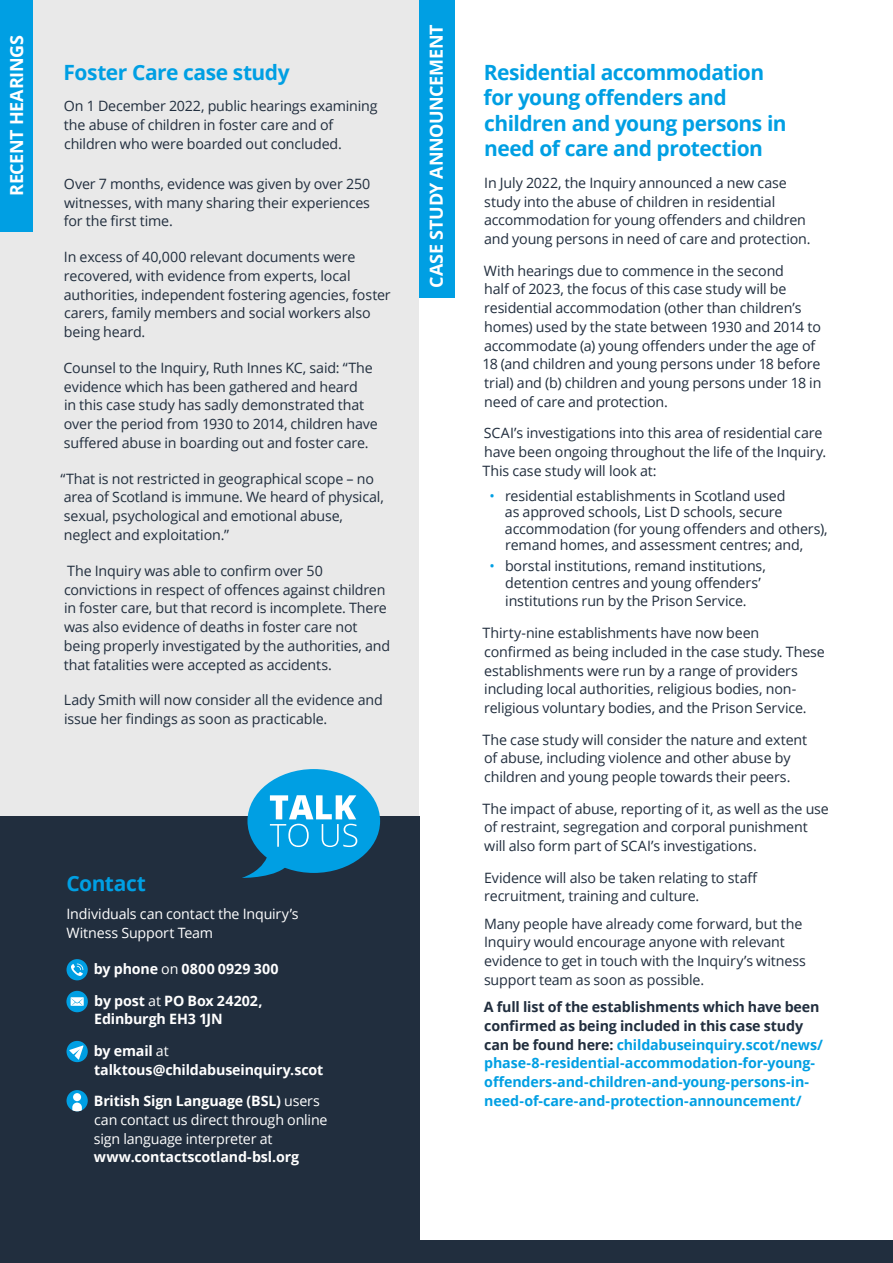
<style>
.page{position:relative;width:893px;height:1263px;background:#e9e9e9}
.page>*{position:absolute;margin:0;border:0;box-sizing:border-box;transform-origin:0 0}
.t1{font:700 21px/25.5px "Open Sans";letter-spacing:-.025em;color:#009fe3}
.t2{font:700 18px "Open Sans";letter-spacing:-.015em;color:#fff}
.t3{font:14.25px/18.8px "Open Sans";letter-spacing:-.01em;color:#212e3e}
.t4{font:700 14.25px/18.8px "Open Sans";letter-spacing:-.01em;color:#009fe3}
.t5{font:14.25px/18.8px "Open Sans";letter-spacing:-.01em;color:#fff}
.t6{font:700 14.25px/18.8px "Open Sans";letter-spacing:-.01em;color:#fff}
.s1{font-weight:400}
.s2{font-weight:700}
.s3{color:#009fe3}
.s4{color:#212e3e}
</style>
<div class="page">
<div style="left:0;top:1239px;width:893px;height:24px;background:#212e3e"></div>
<div style="left:420px;top:0;width:473px;height:1239px;background:#fff"></div>
<div style="left:0;top:816px;width:420px;height:447px;background:#212e3e"></div>
<div style="left:0;top:0;width:32px;height:231px;background:#009fe3"></div>
<div style="left:420px;top:0;width:35px;height:297px;background:#009fe3"></div>
<div style="left:67px;top:959px;width:21px;height:21px;background:#009fe3;border-radius:50%"></div>
<svg style="left:71px;top:963px;width:12px;height:13px"></svg>
<div style="left:67px;top:1041px;width:21px;height:21px;background:#009fe3;border-radius:50%"></div>
<svg style="left:69px;top:1045px;width:14px;height:14px"></svg>
<div style="left:67px;top:1090px;width:21px;height:21px;background:#009fe3;border-radius:50%"></div>
<svg style="left:72px;top:1102px;width:10px;height:9px"></svg>
<div style="left:73px;top:1093px;width:8px;height:8px;background:#fff;border-radius:50%"></div>
<div style="left:247px;top:769px;width:133px;height:104px;background:#009fe3;border-radius:50%"></div>
<svg style="left:242px;top:795px;width:115px;height:83px"></svg>
<div style="left:66px;top:991px;width:22px;height:21px;background:#009fe3;border-radius:50%"></div>
<svg style="left:71px;top:997px;width:13px;height:9px"></svg>
<svg style="left:71px;top:998px;width:13px;height:8px"></svg>
<p class="t2" style="left:4px;top:196px;width:163px;rotate:-90deg">RECENT HEARINGS</p>
<p class="t2" style="left:424px;top:288px;width:265px;rotate:-90deg">CASE STUDY ANNOUNCEMENT</p>
<h1 class="t1" style="left:64px;top:59px;width:228px">Foster Care case study</h1>
<p class="t3" style="left:64px;top:96px;width:315px">On 1 December 2022, public hearings examining the abuse of children in foster care and of children who were boarded out concluded.</p>
<p class="t3" style="left:64px;top:174px;width:308px;text-align:justify">Over 7 months, evidence was given by over 250 witnesses, with many sharing their experiences for the first time.</p>
<p class="t3" style="left:64px;top:247px;width:329px">In excess of 40,000 relevant documents were recovered, with evidence from experts, local authorities, independent fostering agencies, foster carers, family members and social workers also being heard.</p>
<p class="t3" style="left:64px;top:358px;width:316px">Counsel to the Inquiry, Ruth Innes KC, said: “The evidence which has been gathered and heard<br>in this case study has sadly demonstrated that over the period from 1930 to 2014, children have suffered abuse in boarding out and foster care.</p>
<p class="t3" style="left:60px;top:469px;width:325px">“That is not restricted in geographical scope – no area of Scotland is immune. We heard of physical, sexual, psychological and emotional abuse, neglect and exploitation.”</p>
<p class="t3" style="left:64px;top:561px;width:328px">The Inquiry was able to confirm over 50 convictions in respect of offences against children in foster care, but that record is incomplete. There was also evidence of deaths in foster care not being properly investigated by the authorities, and that fatalities were accepted as accidents.</p>
<p class="t3" style="left:64px;top:690px;width:321px">Lady Smith will now consider all the evidence and issue her findings as soon as practicable.</p>
<h1 class="t1" style="left:67px;top:870px;width:81px">Contact</h1>
<p class="t5" style="left:67px;top:904px;width:234px">Individuals can contact the Inquiry’s<br>Witness Support Team</p>
<p class="t6" style="left:94px;top:959px;width:186px">by phone <span class="s1">on</span> 0800 0929 300</p>
<p class="t6" style="left:94px;top:990px;width:170px">by post <span class="s1">at</span> PO Box 24202,<br>Edinburgh EH3 1JN</p>
<p class="t6" style="left:94px;top:1041px;width:231px">by email <span class="s1">at </span>talktous@childabuseinquiry.scot</p>
<p class="t5" style="left:94px;top:1091px;width:235px"><span class="s2">British Sign Language (BSL)</span> users can contact us direct through online sign language interpreter at</p>
<p class="t6" style="left:94px;top:1147px;width:207px">www.contactscotland-bsl.org</p>
<h1 class="t1" style="left:484px;top:59px;width:304px">Residential accommodation for young offenders and children and young persons in need of care and protection</h1>
<p class="t3" style="left:484px;top:173px;width:328px">In July 2022, the Inquiry announced a new case study into the abuse of children in residential accommodation for young offenders and children and young persons in need of care and protection.</p>
<p class="t3" style="left:482px;top:261px;width:340px">With hearings due to commence in the second<br>half of 2023, the focus of this case study will be residential accommodation (other than children’s homes) used by the state between 1930 and 2014 to accommodate (a) young offenders under the age of 18 (and children and young persons under 18 before trial) and (b) children and young persons under 18 in need of care and protection.</p>
<p class="t3" style="left:483px;top:423px;width:345px">SCAI’s investigations into this area of residential care have been ongoing throughout the life of the Inquiry.<br>This case study will look at:</p>
<p class="t3" style="left:505px;top:487px;width:324px;line-height:16.5px;text-indent:-15px"><span class="s3">•</span> residential establishments in Scotland used<br>as approved schools, List D schools, secure accommodation (for young offenders and others), remand homes, and assessment centres; and,</p>
<p class="t3" style="left:505px;top:557px;width:262px;line-height:16.5px;text-indent:-16px"><span class="s3">•</span> borstal institutions, remand institutions, detention centres and young offenders’</p>
<p class="t3" style="left:505px;top:592px;width:243px">institutions run by the Prison Service.</p>
<p class="t3" style="left:483px;top:623px;width:344px">Thirty-nine establishments have now been confirmed as being included in the case study. These establishments were run by a range of providers including local authorities, religious bodies, non&shy;religious voluntary bodies, and the Prison Service.</p>
<p class="t3" style="left:483px;top:730px;width:326px">The case study will consider the nature and extent of abuse, including violence and other abuse by children and young people towards their peers.</p>
<p class="t3" style="left:483px;top:799px;width:348px">The impact of abuse, reporting of it, as well as the use of restraint, segregation and corporal punishment will also form part of SCAI’s investigations.</p>
<p class="t3" style="left:484px;top:868px;width:275px">Evidence will also be taken relating to staff recruitment, training and culture.</p>
<p class="t3" style="left:484px;top:914px;width:323px">Many people have already come forward, but the Inquiry would encourage anyone with relevant evidence to get in touch with the Inquiry’s witness support team as soon as possible.</p>
<p class="t4" style="left:484px;top:997px;width:341px"><span class="s4">A full list of the establishments which have been confirmed as being included in this case study can be found here:</span> childabuseinquiry.scot/news/ phase-8-residential-accommodation-for-young&shy;offenders-and-children-and-young-persons-in&shy;need-of-care-and-protection-announcement/</p>
</div>
